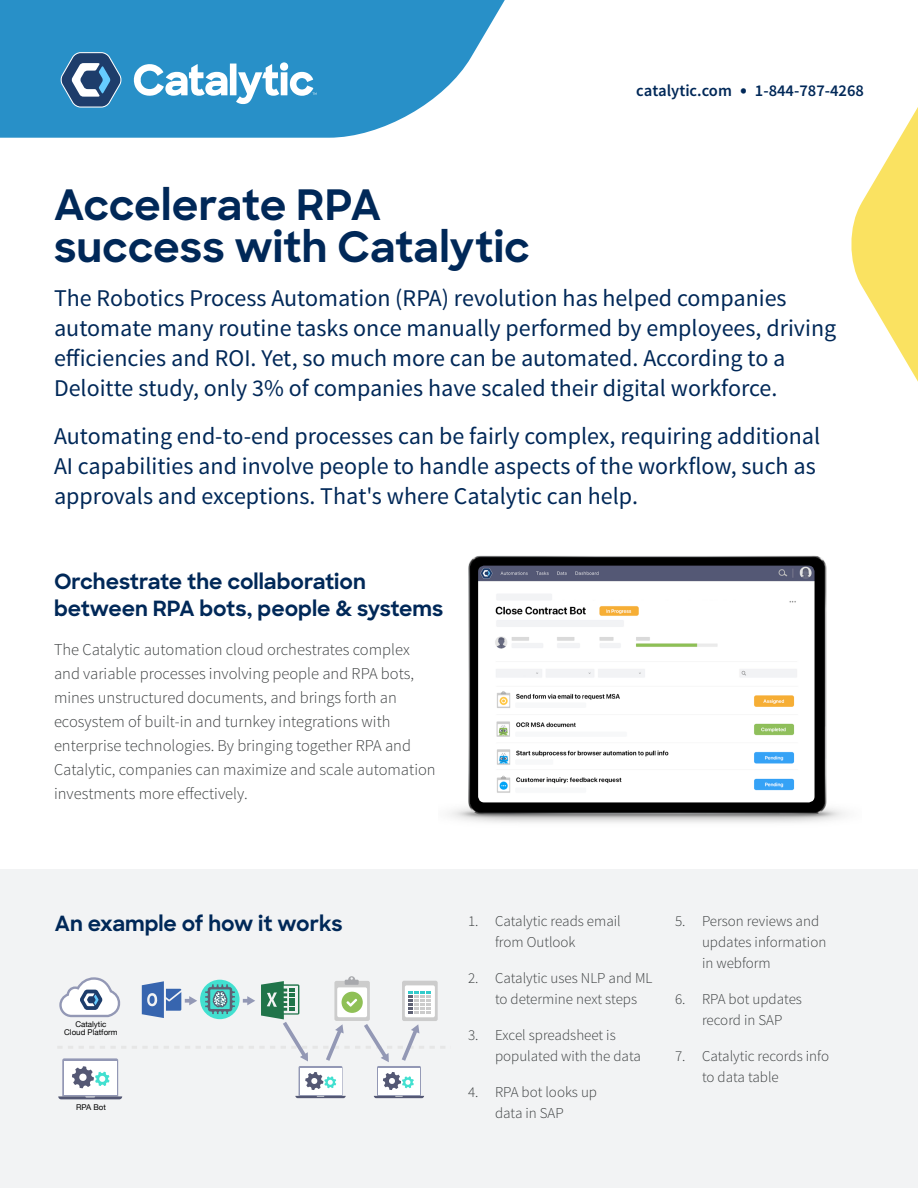
<style>
.page{position:relative;width:918px;height:1188px;background:#fff}
.page>*{position:absolute;margin:0;border:0;box-sizing:border-box;transform-origin:0 0}
.Hero_-_Title{font:700 42px/42px "Sharp Sans";color:#002858}
.Intro_Paragraph_-_Fi{font:24px/30px "Source Sans Pro";color:#002858}
.Subhead{font:700 21px/27px "Sharp Sans";color:#002858}
.t1{font:300 16.5px/24px "Source Sans Pro";color:#3c3f40}
.Hero_-_Contact_Info{font:600 16.5px "Source Sans Pro";color:#002858}
.t2{font:300 15px/21px "Source Sans Pro";color:#3c3f40}
.t3{font:7.95px/7.6px "Helvetica Neue";color:#000;text-align:center}
.s1{font-size:34.5px}
</style>
<div class="page">
<div style="left:0;top:870px;width:918px;height:318px;background:#f2f3f4"></div>
<svg style="left:851px;top:107px;width:67px;height:275px"></svg>
<svg style="left:0;top:0;width:505px;height:138px;background:#429dce"></svg>
<svg style="left:60px;top:52px;width:62px;height:56px;background:#4d7ba3"></svg>
<svg style="left:133px;top:64px;width:94px;height:32px"></svg>
<div style="left:230px;top:64px;width:6px;height:31px;background:#fff"></div>
<svg style="left:236px;top:62px;width:81px;height:42px"></svg>
<img style="left:449px;top:555px;width:396px;height:268px">
<img style="left:478px;top:566px;width:337px;height:236px">
<svg style="left:57px;top:976px;width:388px;height:123px"></svg>
<p class="Hero_-_Title" style="left:54px;top:182px;width:477px">Accelerate RPA success with Catalytic</p>
<p class="Hero_-_Contact_Info" style="left:636px;top:80px;width:229px">catalytic.com <span class="s1">·</span> 1-844-787-4268</p>
<p class="Intro_Paragraph_-_Fi" style="left:54px;top:284px;width:784px">The Robotics Process Automation (RPA) revolution has helped companies automate many routine tasks once manually performed by employees, driving efficiencies and ROI. Yet, so much more can be automated. According to a Deloitte study, only 3% of companies have scaled their digital workforce.</p>
<p class="Intro_Paragraph_-_Fi" style="left:54px;top:422px;width:768px">Automating end-to-end processes can be fairly complex, requiring additional<br>AI capabilities and involve people to handle aspects of the workflow, such as approvals and exceptions. That's where Catalytic can help.</p>
<p class="Subhead" style="left:54px;top:567px;width:391px">Orchestrate the collaboration between RPA bots, people &amp; systems</p>
<p class="t1" style="left:54px;top:638px;width:383px">The Catalytic automation cloud orchestrates complex and variable processes involving people and RPA bots, mines unstructured documents, and brings forth an ecosystem of built-in and turnkey integrations with enterprise technologies. By bringing together RPA and Catalytic, companies can maximize and scale automation investments more effectively.</p>
<p class="Subhead" style="left:55px;top:909px;width:289px">An example of how it works</p>
<p class="t3" style="left:64px;top:1021px;width:55px">Catalytic<br>Cloud Platform</p>
<p class="t3" style="left:76px;top:1104px;width:31px">RPA Bot</p>
<p class="t2" style="left:495px;top:911px;width:127px;text-indent:-27px">1. Catalytic reads email from Outlook</p>
<p class="t2" style="left:495px;top:968px;width:159px;text-indent:-27px">2. Catalytic uses NLP and ML to determine next steps</p>
<p class="t2" style="left:495px;top:1025px;width:147px;text-indent:-27px">3. Excel spreadsheet is populated with the data</p>
<p class="t2" style="left:468px;top:1082px;width:131px;text-align:center">4. RPA bot looks up data in SAP</p>
<p class="t2" style="left:702px;top:911px;width:126px;text-indent:-27px">5. Person reviews and updates information in webform</p>
<p class="t2" style="left:675px;top:989px;width:129px;text-align:center">6. RPA bot updates record in SAP</p>
<p class="t2" style="left:702px;top:1046px;width:129px;text-indent:-27px">7. Catalytic records info to data table</p>
</div>
